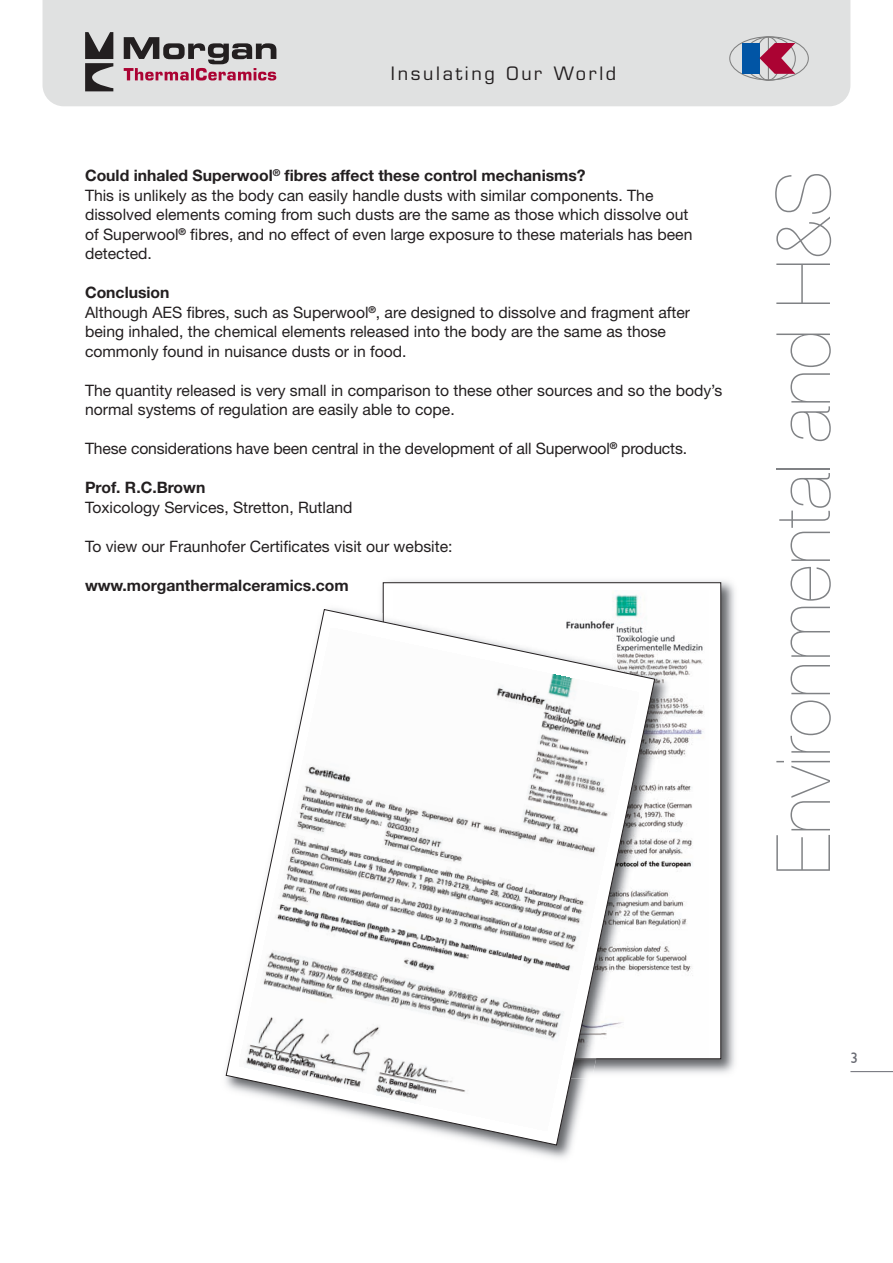
<style>
.page{position:relative;width:893px;height:1263px;background:#fff}
.page>*{position:absolute;margin:0;border:0;box-sizing:border-box;transform-origin:0 0}
.t1{font:200 75px "Helvetica Neue";color:#808285}
.t2{font:18px "Eurostile";letter-spacing:.15em;color:#231f20}
.t3{font:15.75px/19.5px "Helvetica Neue";color:#231f20}
.t4{font:700 15.75px "Helvetica Neue";color:#231f20}
.t5{font:15px "Humanist 521 BT";color:#696b73}
.s1{font-weight:700}
</style>
<div class="page">
<div style="left:43px;top:0;width:807px;height:106px;background:#e0e1e1"></div>
<svg style="left:85px;top:32px;width:28px;height:59px;background:#6e6c6c"></svg>
<svg style="left:124px;top:37px;width:152px;height:44px;background:#a9949a"></svg>
<div style="left:729px;top:36px;width:80px;height:44px;border:1px solid #808080;border-radius:50%"></div>
<div style="left:755px;top:36px;width:26px;height:45px;border:1px solid #808080;border-radius:50%"></div>
<hr style="left:768px;top:37px;width:1px;height:44px;background:#808080">
<div style="left:742px;top:43px;width:18px;height:31px;background:#0155a5"></div>
<svg style="left:759px;top:43px;width:36px;height:31px"></svg>
<hr style="left:850px;top:1071px;width:43px;height:1px;background:#696b73">
<img style="left:381px;top:580px;width:354px;height:494px">
<div style="left:383px;top:583px;width:338px;height:476px;background:#fff"></div>
<img style="left:613px;top:594px;width:91px;height:382px">
<img style="left:655px;top:616px;width:22px;height:360px">
<svg style="left:225px;top:609px;width:430px;height:537px"></svg>
<p class="t2" style="left:391px;top:67px;width:227px">Insulating Our World</p>
<p class="t3" style="left:85px;top:168px;width:609px"><span class="s1">Could inhaled Superwool</span><sup>®</sup> <span class="s1">fibres affect these control mechanisms?<br></span>This is unlikely as the body can easily handle dusts with similar components. The dissolved elements coming from such dusts are the same as those which dissolve out of Superwool<sup>®</sup> fibres, and no effect of even large exposure to these materials has been detected.</p>
<p class="t3" style="left:85px;top:285px;width:607px"><span class="s1">Conclusion<br></span>Although AES fibres, such as Superwool<sup>®</sup>, are designed to dissolve and fragment after being inhaled, the chemical elements released into the body are the same as those commonly found in nuisance dusts or in food.</p>
<p class="t3" style="left:85px;top:382px;width:639px">The quantity released is very small in comparison to these other sources and so the body’s normal systems of regulation are easily able to cope.</p>
<p class="t3" style="left:85px;top:441px;width:604px">These considerations have been central in the development of all Superwool<sup>®</sup> products.</p>
<p class="t4" style="left:85px;top:482px;width:122px">Prof. R.C.Brown</p>
<p class="t3" style="left:85px;top:499px;width:269px">Toxicology Services, Stretton, Rutland</p>
<p class="t3" style="left:85px;top:538px;width:369px">To view our Fraunhofer Certificates visit our website:</p>
<p class="t4" style="left:85px;top:580px;width:265px">www.morganthermalceramics.com</p>
<h1 class="t1" style="left:760px;top:875px;width:706px;rotate:-90deg">Environmental and H&amp;S</h1>
<p class="t5" style="left:850px;top:1048px;width:9px">3</p>
</div>
